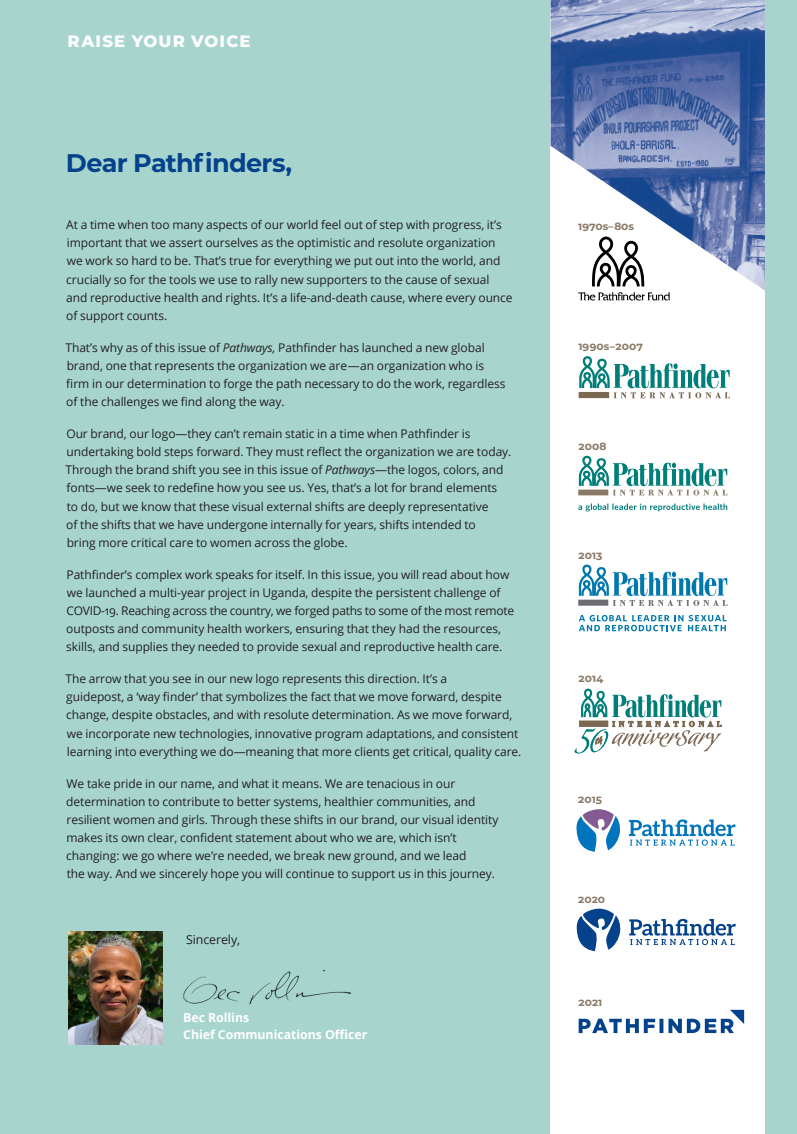
<style>
.page{position:relative;width:797px;height:1134px;background:#fff}
.page>*{position:absolute;margin:0;border:0;box-sizing:border-box;transform-origin:0 0}
._1__Dept__Heads{font:700 25.5px "Montserrat";letter-spacing:-.03em;color:#05428c}
.I__Panel_Heads{font:800 16.5px "Montserrat";letter-spacing:.07em;color:#fff}
.t1{font:700 12.3px/16.2px "Open Sans";letter-spacing:-.005em;color:#fff}
._3__Open_Sans_Body_T{font:12.3px "Open Sans";letter-spacing:-.005em;color:#231f20}
._3__Open_Sans_Body_T-2{font:12px/18.1px "Open Sans";letter-spacing:-.005em;color:#231f20}
.Dates{font:700 10.5px "Montserrat";color:#8a7966}
.s1{font-style:italic}
</style>
<div class="page">
<div style="left:0;top:0;width:796px;height:1134px;background:#a7d5ce"></div>
<div style="left:550px;top:0;width:214px;height:1134px;background:#fff"></div>
<img style="left:550px;top:0;width:214px;height:290px">
<img style="left:68px;top:932px;width:94px;height:113px">
<img style="left:183px;top:970px;width:168px;height:35px">
<svg style="left:591px;top:237px;width:53px;height:49px"></svg>
<svg style="left:578px;top:292px;width:92px;height:9px"></svg>
<svg style="left:578px;top:356px;width:151px;height:42px"></svg>
<svg style="left:578px;top:503px;width:149px;height:9px"></svg>
<svg style="left:578px;top:456px;width:149px;height:40px"></svg>
<svg style="left:578px;top:565px;width:149px;height:41px"></svg>
<svg style="left:578px;top:615px;width:148px;height:16px"></svg>
<svg style="left:574px;top:688px;width:147px;height:66px"></svg>
<svg style="left:629px;top:819px;width:106px;height:27px"></svg>
<svg style="left:576px;top:809px;width:44px;height:43px"></svg>
<svg style="left:629px;top:919px;width:106px;height:26px"></svg>
<svg style="left:576px;top:908px;width:45px;height:43px"></svg>
<svg style="left:578px;top:1010px;width:166px;height:23px"></svg>
<p class="I__Panel_Heads" style="left:68px;top:29px;width:184px">RAISE YOUR VOICE</p>
<p class="_1__Dept__Heads" style="left:66px;top:144px;width:228px">Dear Pathfinders,</p>
<p class="_3__Open_Sans_Body_T-2" style="left:66px;top:215px;width:448px">At a time when too many aspects of our world feel out of step with progress, it’s important that we assert ourselves as the optimistic and resolute organization we work so hard to be. That’s true for everything we put out into the world, and crucially so for the tools we use to rally new supporters to the cause of sexual and reproductive health and rights. It’s a life-and-death cause, where every ounce of support counts.</p>
<p class="_3__Open_Sans_Body_T-2" style="left:65px;top:338px;width:441px">That’s why as of this issue of <span class="s1">Pathways,</span> Pathfinder has launched a new global brand, one that represents the organization we are—an organization who is firm in our determination to forge the path necessary to do the work, regardless of the challenges we find along the way.</p>
<p class="_3__Open_Sans_Body_T-2" style="left:65px;top:424px;width:447px">Our brand, our logo—they can’t remain static in a time when Pathfinder is undertaking bold steps forward. They must reflect the organization we are today.<br>Through the brand shift you see in this issue of <span class="s1">Pathways</span>—the logos, colors, and fonts—we seek to redefine how you see us. Yes, that’s a lot for brand elements<br>to do, but we know that these visual external shifts are deeply representative<br>of the shifts that we have undergone internally for years, shifts intended to<br>bring more critical care to women across the globe.</p>
<p class="_3__Open_Sans_Body_T-2" style="left:66px;top:565px;width:449px">Pathfinder’s complex work speaks for itself. In this issue, you will read about how we launched a multi-year project in Uganda, despite the persistent challenge of COVID-19. Reaching across the country, we forged paths to some of the most remote outposts and community health workers, ensuring that they had the resources, skills, and supplies they needed to provide sexual and reproductive health care.</p>
<p class="_3__Open_Sans_Body_T-2" style="left:65px;top:669px;width:457px">The arrow that you see in our new logo represents this direction. It’s a<br>guidepost, a ‘way finder’ that symbolizes the fact that we move forward, despite change, despite obstacles, and with resolute determination. As we move forward, we incorporate new technologies, innovative program adaptations, and consistent learning into everything we do—meaning that more clients get critical, quality care.</p>
<p class="_3__Open_Sans_Body_T-2" style="left:66px;top:774px;width:433px">We take pride in our name, and what it means. We are tenacious in our determination to contribute to better systems, healthier communities, and resilient women and girls. Through these shifts in our brand, our visual identity makes its own clear, confident statement about who we are, which isn’t changing: we go where we’re needed, we break new ground, and we lead<br>the way. And we sincerely hope you will continue to support us in this journey.</p>
<p class="_3__Open_Sans_Body_T" style="left:186px;top:931px;width:56px">Sincerely,</p>
<p class="t1" style="left:183px;top:1010px;width:186px">Bec Rollins<br>Chief Communications Officer</p>
<p class="Dates" style="left:578px;top:219px;width:57px">1970s–80s</p>
<p class="Dates" style="left:578px;top:339px;width:66px">1990s–2007</p>
<p class="Dates" style="left:578px;top:439px;width:29px">2008</p>
<p class="Dates" style="left:578px;top:548px;width:25px">2013</p>
<p class="Dates" style="left:578px;top:670px;width:26px">2014</p>
<p class="Dates" style="left:578px;top:792px;width:25px">2015</p>
<p class="Dates" style="left:578px;top:891px;width:28px">2020</p>
<p class="Dates" style="left:578px;top:994px;width:25px">2021</p>
</div>
